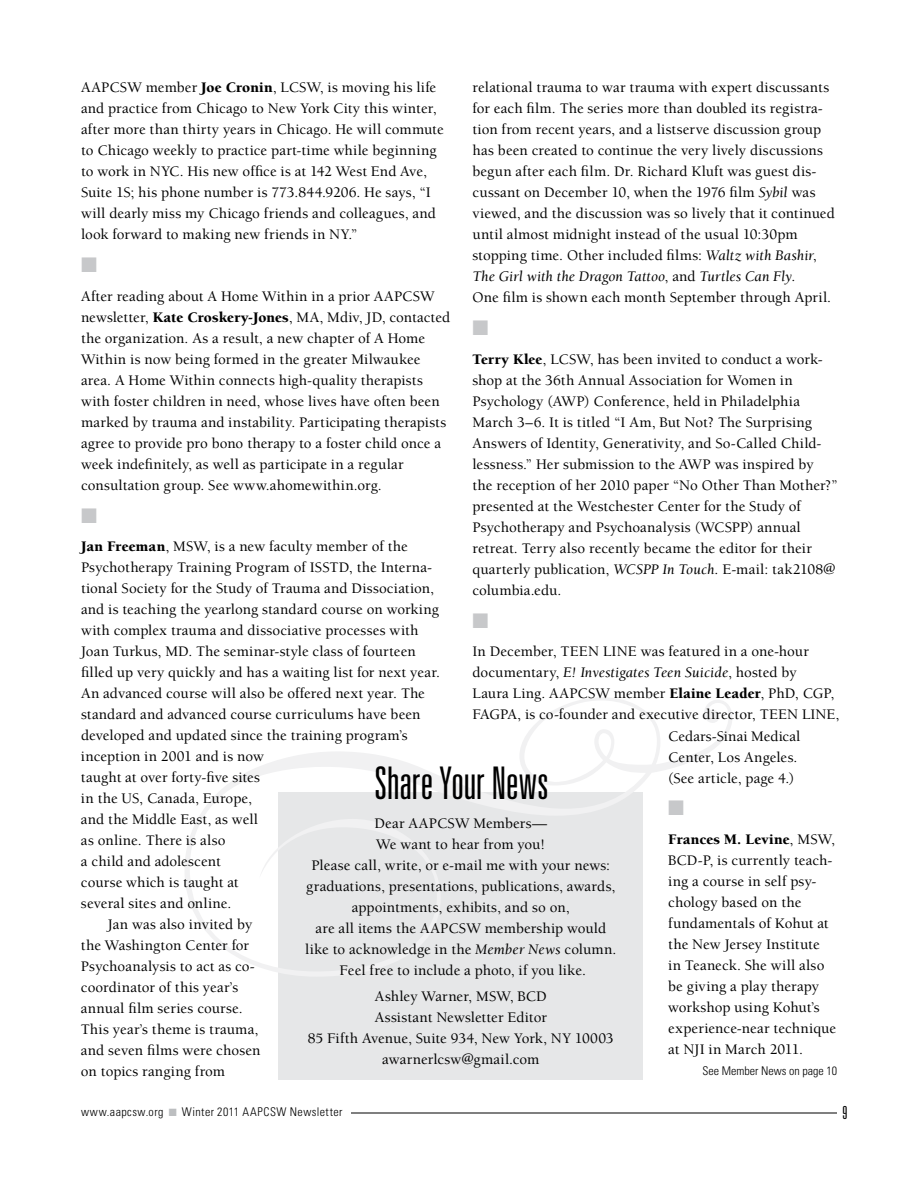
<style>
.page{position:relative;width:918px;height:1188px;background:#fff}
.page>*{position:absolute;margin:0;border:0;box-sizing:border-box;transform-origin:0 0}
.t1{font:300 ultra-condensed 45px "Univers LT Std";letter-spacing:-.005em;color:#000}
.t2{font:21px "Zapf Dingbats";color:#c7c8ca}
.t3{font:300 ultra-condensed 18px "Univers LT Std";color:#000}
.t4{font:500 15px/21px "Berkeley";letter-spacing:.005em;color:#000}
.t5{font:300 condensed 12px "Univers LT Std";letter-spacing:.035em;color:#000}
.t6{font:300 condensed 12px "Univers LT Std";color:#000}
.s1{font-weight:900}
.s2{font-weight:400;font-style:italic}
.s3{color:#bcbec0}
</style>
<div class="page">
<hr style="left:351px;top:1113px;width:486px;height:1px;background:#000">
<div style="left:279px;top:793px;width:364px;height:287px;background:#e6e7e8"></div>
<svg style="left:185px;top:698px;width:547px;height:279px"></svg>
<p class="t4" style="left:81px;top:77px;width:364px">AAPCSW member <span class="s1">Joe Cronin</span>, LCSW, is moving his life and practice from Chicago to New York City this winter, after more than thirty years in Chicago. He will commute to Chicago weekly to practice part-time while beginning to work in NYC. His new office is at 142 West End Ave, Suite 1S; his phone number is 773.844.9206. He says, “I will dearly miss my Chicago friends and colleagues, and look forward to making new friends in NY.”</p>
<h2 class="t2" style="left:81px;top:255px;width:17px">■</h2>
<p class="t4" style="left:81px;top:286px;width:371px">After reading about A Home Within in a prior AAPCSW newsletter, <span class="s1">Kate Croskery-Jones</span>, MA, Mdiv, JD, contacted the organization. As a result, a new chapter of A Home Within is now being formed in the greater Milwaukee area. A Home Within connects high-quality therapists with foster children in need, whose lives have often been marked by trauma and instability. Participating therapists agree to provide pro bono therapy to a foster child once a week indefinitely, as well as participate in a regular consultation group. See www.ahomewithin.org.</p>
<h2 class="t2" style="left:81px;top:506px;width:17px">■</h2>
<p class="t4" style="left:81px;top:536px;width:361px"><span class="s1">Jan Freeman</span>, MSW, is a new faculty member of the Psychotherapy Training Program of ISSTD, the Interna&shy;tional Society for the Study of Trauma and Dissociation, and is teaching the yearlong standard course on working with complex trauma and dissociative processes with Joan Turkus, MD. The seminar-style class of fourteen filled up very quickly and has a waiting list for next year.<br>An advanced course will also be offered next year. The standard and advanced course curriculums have been developed and updated since the training program’s</p>
<p class="t4" style="left:472px;top:77px;width:364px">relational trauma to war trauma with expert discussants for each film. The series more than doubled its registra&shy;tion from recent years, and a listserve discussion group has been created to continue the very lively discussions begun after each film. Dr. Richard Kluft was guest dis&shy;cussant on December 10, when the 1976 film <span class="s2">Sybil</span> was viewed, and the discussion was so lively that it continued until almost midnight instead of the usual 10:30pm stopping time. Other included films: <span class="s2">Waltz with Bashir</span>, <span class="s2">The Girl with the Dragon Tattoo</span>, and <span class="s2">Turtles Can Fly</span>.<br>One film is shown each month September through April.</p>
<h2 class="t2" style="left:472px;top:318px;width:17px">■</h2>
<p class="t4" style="left:472px;top:349px;width:367px"><span class="s1">Terry Klee</span>, LCSW, has been invited to conduct a work&shy;shop at the 36th Annual Association for Women in Psychology (AWP) Conference, held in Philadelphia March 3–6. It is titled “I Am, But Not? The Surprising Answers of Identity, Generativity, and So-Called Child&shy;lessness.” Her submission to the AWP was inspired by<br>the reception of her 2010 paper “No Other Than Mother?” presented at the Westchester Center for the Study of Psychotherapy and Psychoanalysis (WCSPP) annual retreat. Terry also recently became the editor for their quarterly publication, <span class="s2">WCSPP In Touch</span>. E-mail: tak2108@ columbia.edu.</p>
<h2 class="t2" style="left:472px;top:610px;width:17px">■</h2>
<p class="t4" style="left:472px;top:641px;width:368px">In December, TEEN LINE was featured in a one-hour documentary, <span class="s2">E! Investigates Teen Suicide</span>, hosted by<br>Laura Ling. AAPCSW member <span class="s1">Elaine Leader</span>, PhD, CGP, FAGPA, is co-founder and executive director, TEEN LINE,</p>
<p class="t4" style="left:668px;top:726px;width:134px">Cedars-Sinai Medical<br>Center, Los Angeles. (See article, page 4.)</p>
<h2 class="t2" style="left:668px;top:798px;width:17px">■</h2>
<p class="t4" style="left:668px;top:829px;width:169px"><span class="s1">Frances M. Levine</span>, MSW,<br>BCD-P, is currently teach&shy;ing a course in self psy&shy;chology based on the fundamentals of Kohut at the New Jersey Institute in Teaneck. She will also be giving a play therapy workshop using Kohut’s experience-near technique at NJI in March 2011.</p>
<p class="t6" style="left:702px;top:1064px;width:136px">See Member News on page 10</p>
<p class="t4" style="left:81px;top:746px;width:185px">inception in 2001 and is now taught at over forty-five sites in the US, Canada, Europe, and the Middle East, as well as online. There is also<br>a child and adolescent course which is taught at several sites and online.</p>
<p class="t4" style="left:81px;top:914px;width:181px;text-indent:27px">Jan was also invited by the Washington Center for<br>Psychoanalysis to act as co&shy;coordinator of this year’s annual film series course.<br>This year’s theme is trauma, and seven films were chosen on topics ranging from</p>
<h1 class="t1" style="left:374px;top:760px;width:176px">Share Your News</h1>
<p class="t4" style="left:305px;top:814px;width:313px;text-align:center">Dear AAPCSW Members—<br>We want to hear from you!<br>Please call, write, or e-mail me with your news: graduations, presentations, publications, awards, appointments, exhibits, and so on,<br>are all items the AAPCSW membership would like to acknowledge in the <span class="s2">Member News</span> column.<br>Feel free to include a photo, if you like.</p>
<p class="t4" style="left:308px;top:986px;width:307px;text-align:center">Ashley Warner, MSW, BCD<br>Assistant Newsletter Editor<br>85 Fifth Avenue, Suite 934, New York, NY 10003 awarnerlcsw@gmail.com</p>
<p class="t5" style="left:81px;top:1104px;width:263px">www.aapcsw.org <span class="s3">■</span> Winter 2011 AAPCSW Newsletter</p>
<p class="t3" style="left:843px;top:1103px;width:6px">9</p>
</div>
